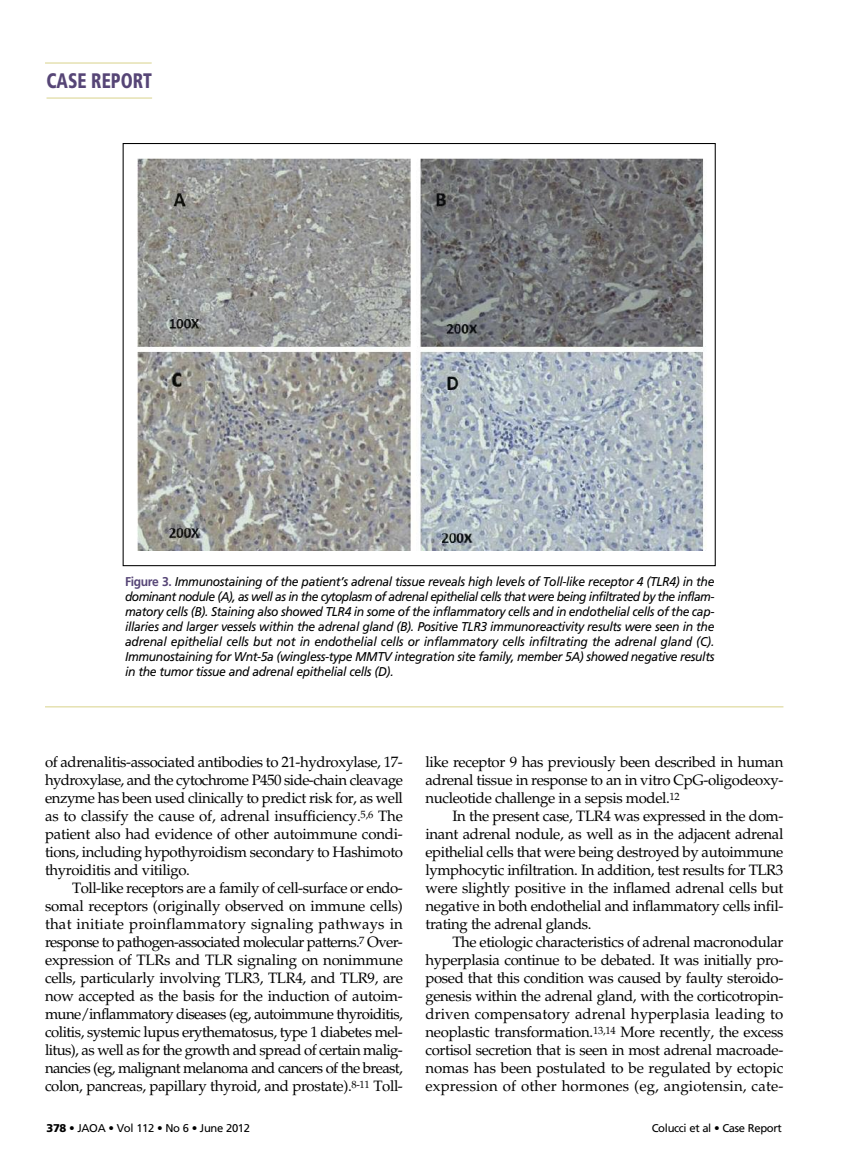
<style>
.page{position:relative;width:851px;height:1175px;background:#fff}
.page>*{position:absolute;margin:0;border:0;box-sizing:border-box;transform-origin:0 0}
.t1{font:900 condensed 21px "Frutiger";color:#564576;scale:.84 1}
.t2{font:15px/18px "Palatino LT Std";letter-spacing:-.025em;color:#000;text-align:justify}
.t3{font:italic 12.75px/15px "Frutiger LT Std";letter-spacing:-.03em;color:#000;text-align:justify;scale:.95 1}
.t4{font:11.25px "Frutiger LT Std";letter-spacing:-.03em;color:#000}
.s1{font-weight:700;font-style:normal;color:#564576}
.s2{font-family:"Frutiger";font-weight:900}
</style>
<div class="page">
<hr style="left:46px;top:97px;width:106px;height:2px;background:#e5e1b1">
<hr style="left:45px;top:62px;width:107px;height:2px;background:#e5e1b1">
<img style="left:137px;top:158px;width:569px;height:392px">
<hr style="left:45px;top:706px;width:738px;height:1px;background:#e5e1b1">
<h1 class="t1" style="left:47px;top:73px;width:127px">CASE REPORT</h1>
<p class="t3" style="left:125px;top:575px;width:622px"><span class="s1">Figure 3.</span> Immunostaining of the patient’s adrenal tissue reveals high levels of Toll-like receptor 4 (TLR4) in the dominant nodule (A), as well as in the cytoplasm of adrenal epithelial cells that were being infiltrated by the inflam&shy;matory cells (B). Staining also showed TLR4 in some of the inflammatory cells and in endothelial cells of the cap&shy;illaries and larger vessels within the adrenal gland (B). Positive TLR3 immunoreactivity results were seen in the adrenal epithelial cells but not in endothelial cells or inflammatory cells infiltrating the adrenal gland (C).<br>Immunostaining for Wnt-5a (wingless-type MMTV integration site family, member 5A) showed negative results in the tumor tissue and adrenal epithelial cells (D).</p>
<p class="t2" style="left:45px;top:755px;width:359px">of adrenalitis-associated antibodies to 21-hydroxylase, 17- hydroxylase, and the cytochrome P450 side-chain cleavage enzyme has been used clinically to predict risk for, as well as to classify the cause of, adrenal insufficiency.<sup>5,6</sup> The patient also had evidence of other autoimmune condi&shy;tions, including hypothyroidism secondary to Hashimoto thyroiditis and vitiligo.</p>
<p class="t2" style="left:45px;top:881px;width:359px;text-indent:27px">Toll-like receptors are a family of cell-surface or endo&shy;somal receptors (originally observed on immune cells) that initiate proinflammatory signaling pathways in response to pathogen-associated molecular patterns.<sup>7</sup> Over&shy;expression of TLRs and TLR signaling on nonimmune cells, particularly involving TLR3, TLR4, and TLR9, are now accepted as the basis for the induction of autoim&shy;mune/inflammatory diseases (eg, autoimmune thyroiditis, colitis, systemic lupus erythematosus, type 1 diabetes mel&shy;litus), as well as for the growth and spread of certain malig&shy;nancies (eg, malignant melanoma and cancers of the breast, colon, pancreas, papillary thyroid, and prostate).<sup>8-11</sup> Toll-</p>
<p class="t4" style="left:46px;top:1124px;width:205px"><span class="s2">378</span> • JAOA • Vol 112 • No 6 • June 2012</p>
<p class="t2" style="left:425px;top:755px;width:359px">like receptor 9 has previously been described in human adrenal tissue in response to an in vitro CpG-oligodeoxy&shy;nucleotide challenge in a sepsis model.<sup>12</sup></p>
<p class="t2" style="left:425px;top:809px;width:359px;text-indent:27px">In the present case, TLR4 was expressed in the dom&shy;inant adrenal nodule, as well as in the adjacent adrenal epithelial cells that were being destroyed by autoimmune lymphocytic infiltration. In addition, test results for TLR3 were slightly positive in the inflamed adrenal cells but negative in both endothelial and inflammatory cells infil&shy;trating the adrenal glands.</p>
<p class="t2" style="left:425px;top:935px;width:359px;text-indent:27px">The etiologic characteristics of adrenal macronodular hyperplasia continue to be debated. It was initially pro&shy;posed that this condition was caused by faulty steroido&shy;genesis within the adrenal gland, with the corticotropin&shy;driven compensatory adrenal hyperplasia leading to neoplastic transformation.<sup>13,14</sup> More recently, the excess cortisol secretion that is seen in most adrenal macroade&shy;nomas has been postulated to be regulated by ectopic expression of other hormones (eg, angiotensin, cate-</p>
<p class="t4" style="left:651px;top:1124px;width:132px">Colucci et al • Case Report</p>
</div>
